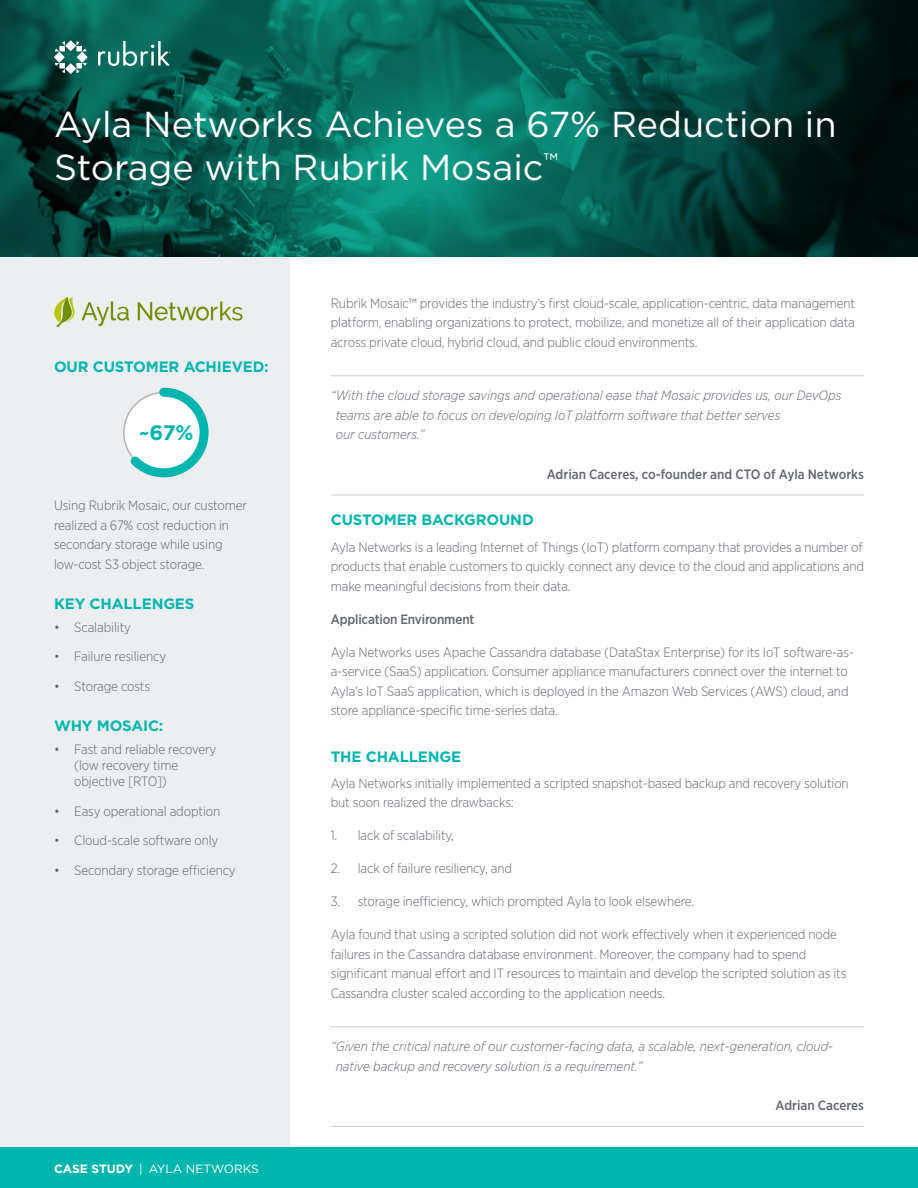
<style>
.page{position:relative;width:918px;height:1188px;background:#fff}
.page>*{position:absolute;margin:0;border:0;box-sizing:border-box;transform-origin:0 0}
.CASE_title{font:36px/43.2px "Gotham";color:#fff}
.CASE_body_headline{font:700 21px "Gotham";color:#00b5ae}
.CASE_sidebar_headlin{font:700 15px "Gotham";letter-spacing:-.01em;color:#00b5ae}
.CASE_body_headline-2{font:700 15px "Gotham";letter-spacing:-.01em;color:#00b5ae}
.CASE_body_copy{font:300 13.5px/19.5px "Gotham Narrow";letter-spacing:-.01em;color:#62666f}
.CASE_pull_quote{font:italic 300 13.5px/19.5px "Gotham Narrow";color:#62666f}
.CASE_sidebar_copy{font:300 13.5px/19.5px "Gotham Narrow";letter-spacing:-.01em;color:#62666f}
.CASE_pull_quote_name{font:500 13.5px "Gotham Narrow";color:#62666f}
.CASE_body_copy-2{font:500 13.5px "Gotham Narrow";letter-spacing:-.01em;color:#62666f}
.t1{font:12px "Gotham";color:#fff}
.s1{font-weight:700}
</style>
<div class="page">
<div style="left:0;top:256px;width:290px;height:892px;background:#eceeef"></div>
<div style="left:0;top:1148px;width:918px;height:40px;background:#00b5ae"></div>
<img style="left:0;top:0;width:918px;height:256px">
<hr style="left:331px;top:375px;width:533px;height:1px;background:#ccced2">
<hr style="left:331px;top:495px;width:533px;height:1px;background:#ccced2">
<hr style="left:331px;top:1026px;width:533px;height:1px;background:#ccced2">
<hr style="left:331px;top:1126px;width:533px;height:1px;background:#ccced2">
<img style="left:54px;top:297px;width:189px;height:30px">
<svg style="left:123px;top:387px;width:86px;height:91px"></svg>
<svg style="left:65px;top:40px;width:11px;height:11px"></svg>
<svg style="left:65px;top:63px;width:11px;height:11px"></svg>
<svg style="left:77px;top:52px;width:10px;height:11px"></svg>
<svg style="left:55px;top:41px;width:10px;height:10px"></svg>
<svg style="left:76px;top:63px;width:11px;height:10px"></svg>
<svg style="left:55px;top:63px;width:10px;height:10px"></svg>
<svg style="left:76px;top:41px;width:11px;height:10px"></svg>
<svg style="left:54px;top:52px;width:11px;height:11px"></svg>
<svg style="left:98px;top:41px;width:72px;height:25px;background:#438e84"></svg>
<p class="CASE_title" style="left:54px;top:102px;width:784px">Ayla Networks Achieves a 67% Reduction in<br>Storage with Rubrik Mosaic<sup>™</sup></p>
<p class="CASE_sidebar_headlin" style="left:54px;top:356px;width:216px">OUR CUSTOMER ACHIEVED:</p>
<p class="CASE_body_headline" style="left:139px;top:419px;width:56px">~67%</p>
<p class="CASE_sidebar_copy" style="left:54px;top:496px;width:195px">Using Rubrik Mosaic, our customer realized a 67% cost reduction in secondary storage while using low-cost S3 object storage.</p>
<p class="CASE_sidebar_headlin" style="left:54px;top:593px;width:142px">KEY CHALLENGES</p>
<p class="CASE_body_copy" style="left:54px;top:617px;width:78px">• Scalability</p>
<p class="CASE_body_copy" style="left:54px;top:646px;width:114px">• Failure resiliency</p>
<p class="CASE_body_copy" style="left:54px;top:676px;width:98px">• Storage costs</p>
<p class="CASE_sidebar_headlin" style="left:54px;top:715px;width:111px">WHY MOSAIC:</p>
<p class="CASE_body_copy" style="left:74px;top:740px;width:144px;line-height:16.2px;text-indent:-20px">• Fast and reliable recovery (low recovery time objective [RTO])</p>
<p class="CASE_body_copy" style="left:54px;top:801px;width:168px">• Easy operational adoption</p>
<p class="CASE_body_copy" style="left:54px;top:831px;width:166px">• Cloud-scale software only</p>
<p class="CASE_body_copy" style="left:54px;top:860px;width:183px">• Secondary storage efficiency</p>
<p class="t1" style="left:54px;top:1161px;width:207px"><span class="s1">CASE STUDY</span> | AYLA NETWORKS</p>
<p class="CASE_body_copy" style="left:331px;top:293px;width:526px;text-align:justify">Rubrik Mosaic™ provides the industry’s first cloud-scale, application-centric, data management platform, enabling organizations to protect, mobilize, and monetize all of their application data across private cloud, hybrid cloud, and public cloud environments.</p>
<p class="CASE_pull_quote" style="left:336px;top:385px;width:507px;text-indent:-5px">“With the cloud storage savings and operational ease that Mosaic provides us, our DevOps teams are able to focus on developing IoT platform software that better serves<br>our customers.”</p>
<p class="CASE_pull_quote_name" style="left:547px;top:466px;width:319px">Adrian Caceres, co-founder and CTO of Ayla Networks</p>
<p class="CASE_body_headline-2" style="left:331px;top:510px;width:204px">CUSTOMER BACKGROUND</p>
<p class="CASE_body_copy" style="left:331px;top:537px;width:535px;text-align:justify">Ayla Networks is a leading Internet of Things (IoT) platform company that provides a number of products that enable customers to quickly connect any device to the cloud and applications and make meaningful decisions from their data.</p>
<p class="CASE_body_copy-2" style="left:331px;top:610px;width:145px">Application Environment</p>
<p class="CASE_body_copy" style="left:331px;top:642px;width:525px">Ayla Networks uses Apache Cassandra database (DataStax Enterprise) for its IoT software-as&shy;a-service (SaaS) application. Consumer appliance manufacturers connect over the internet to Ayla’s IoT SaaS application, which is deployed in the Amazon Web Services (AWS) cloud, and store appliance-specific time-series data.</p>
<p class="CASE_body_headline-2" style="left:331px;top:746px;width:132px">THE CHALLENGE</p>
<p class="CASE_body_copy" style="left:331px;top:773px;width:520px">Ayla Networks initially implemented a scripted snapshot-based backup and recovery solution but soon realized the drawbacks:</p>
<p class="CASE_body_copy" style="left:331px;top:825px;width:125px">1. lack of scalability,</p>
<p class="CASE_body_copy" style="left:331px;top:858px;width:183px">2. lack of failure resiliency, and</p>
<p class="CASE_body_copy" style="left:331px;top:891px;width:365px">3. storage inefficiency, which prompted Ayla to look elsewhere.</p>
<p class="CASE_body_copy" style="left:331px;top:924px;width:517px">Ayla found that using a scripted solution did not work effectively when it experienced node failures in the Cassandra database environment. Moreover, the company had to spend significant manual effort and IT resources to maintain and develop the scripted solution as its Cassandra cluster scaled according to the application needs.</p>
<p class="CASE_pull_quote" style="left:336px;top:1036px;width:499px;text-indent:-5px">“Given the critical nature of our customer-facing data, a scalable, next-generation, cloud&shy;native backup and recovery solution is a requirement.”</p>
<p class="CASE_pull_quote_name" style="left:776px;top:1097px;width:90px">Adrian Caceres</p>
</div>
